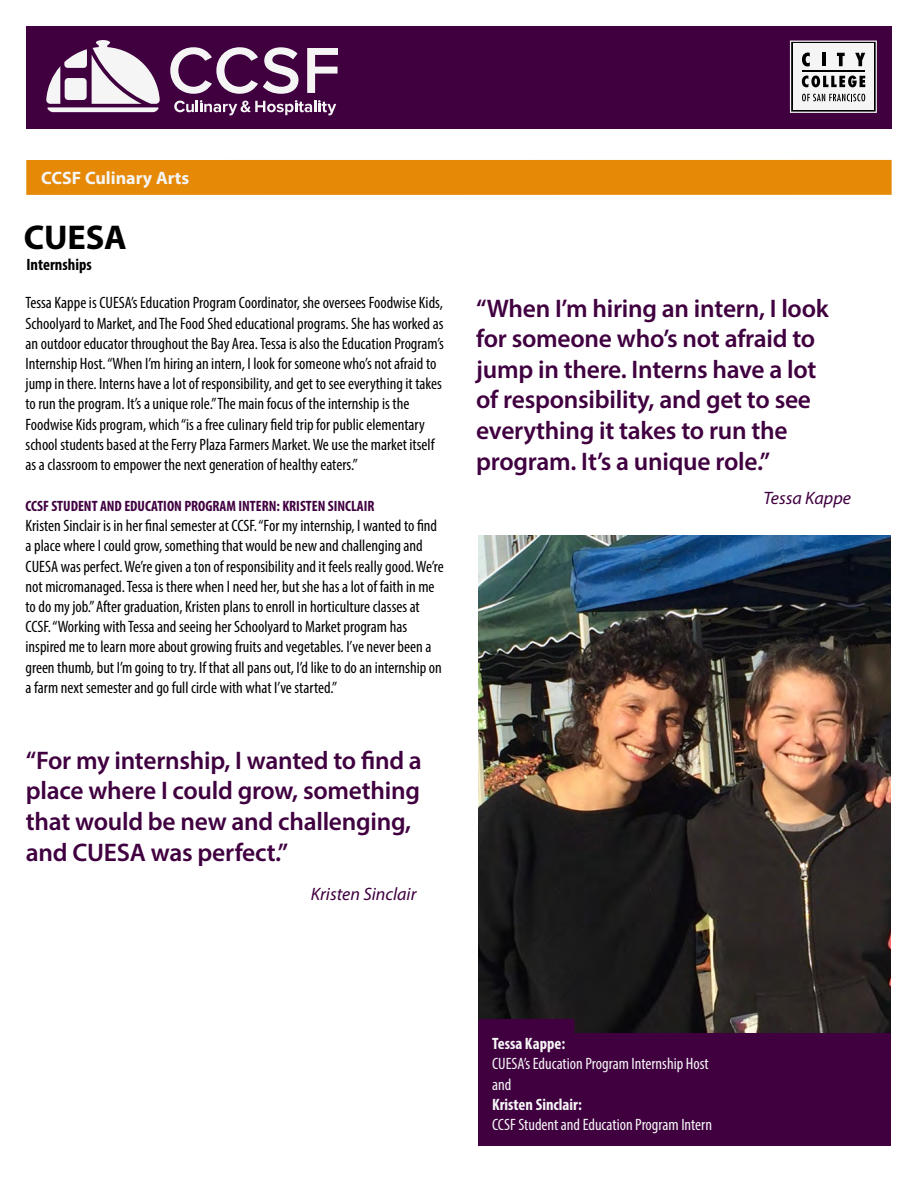
<style>
.page{position:relative;width:918px;height:1188px;background:#fff}
.page>*{position:absolute;margin:0;border:0;box-sizing:border-box;transform-origin:0 0}
.t1{font:700 34.5px "Myriad Pro";letter-spacing:-.005em;color:#000}
.t2{font:600 25.5px/30.6px "Myriad Pro";letter-spacing:-.01em;color:#400040}
.t3{font:italic 18px "Myriad Pro";color:#400040}
.t4{font:700 18px "Myriad Pro";color:#f5f5f5}
.t5{font:condensed 16.5px/20.2px "Myriad Pro";color:#000}
.t6{font:condensed 16.5px/20.2px "Myriad Pro";color:#f5f5f5}
.t7{font:700 condensed 16.5px "Myriad Pro";color:#000}
.t8{font:700 condensed 15px "Myriad Pro";color:#400040}
.s1{font-weight:700}
</style>
<div class="page">
<div style="left:26px;top:160px;width:866px;height:35px;background:#e68906"></div>
<div style="left:26px;top:26px;width:866px;height:102px;background:#400040"></div>
<svg style="left:790px;top:41px;width:87px;height:72px;background:#bfbfbf"></svg>
<hr style="left:802px;top:70px;width:63px;height:1px;background:#000">
<svg style="left:170px;top:47px;width:129px;height:47px"></svg>
<svg style="left:307px;top:48px;width:31px;height:45px"></svg>
<svg style="left:46px;top:40px;width:114px;height:72px"></svg>
<svg style="left:174px;top:100px;width:162px;height:15px"></svg>
<img style="left:478px;top:535px;width:412px;height:498px">
<div style="left:478px;top:1033px;width:412px;height:113px;background:#400040"></div>
<div style="left:478px;top:1019px;width:96px;height:49px;background:#400040;border-radius:3px"></div>
<p class="t4" style="left:41px;top:166px;width:150px">CCSF Culinary Arts</p>
<h1 class="t1" style="left:24px;top:215px;width:105px">CUESA</h1>
<h2 class="t7" style="left:26px;top:254px;width:67px">Internships</h2>
<p class="t5" style="left:26px;top:292px;width:420px">Tessa Kappe is CUESA’s Education Program Coordinator, she oversees Foodwise Kids, Schoolyard to Market, and The Food Shed educational programs. She has worked as an outdoor educator throughout the Bay Area. Tessa is also the Education Program’s Internship Host. “When I’m hiring an intern, I look for someone who’s not afraid to jump in there. Interns have a lot of responsibility, and get to see everything it takes to run the program. It’s a unique role.”The main focus of the internship is the Foodwise Kids program, which “is a free culinary ÿeld trip for public elementary school students based at the Ferry Plaza Farmers Market. We use the market itself as a classroom to empower the next generation of healthy eaters.”</p>
<h2 class="t8" style="left:26px;top:496px;width:351px">CCSF STUDENT AND EDUCATION PROGRAM INTERN: KRISTEN SINCLAIR</h2>
<p class="t5" style="left:26px;top:515px;width:420px">Kristen Sinclair is in her ÿnal semester at CCSF. “For my internship, I wanted to ÿnd a place where I could grow, something that would be new and challenging and CUESA was perfect. We’re given a ton of responsibility and it feels really good. We’re not micromanaged. Tessa is there when I need her, but she has a lot of faith in me to do my job.” After graduation, Kristen plans to enroll in horticulture classes at CCSF. “Working with Tessa and seeing her Schoolyard to Market program has inspired me to learn more about growing fruits and vegetables. I’ve never been a green thumb, but I’m going to try. If that all pans out, I’d like to do an internship on a farm next semester and go full circle with what I’ve started.”</p>
<p class="t2" style="left:26px;top:744px;width:398px">“For my internship, I wanted to ÿnd a place where I could grow, something that would be new and challenging, and CUESA was perfect.”</p>
<p class="t3" style="left:311px;top:883px;width:107px">Kristen Sinclair</p>
<p class="t2" style="left:476px;top:292px;width:354px">“When I’m hiring an intern, I look for someone who’s not afraid to jump in there. Interns have a lot of responsibility, and get to see everything it takes to run the program. It’s a unique role.”</p>
<p class="t3" style="left:764px;top:487px;width:89px">Tessa Kappe</p>
<p class="t6" style="left:492px;top:1033px;width:222px"><span class="s1">Tessa Kappe:<br></span>CUESA’s Education Program Internship Host and<br><span class="s1">Kristen Sinclair:<br></span>CCSF Student and Education Program Intern</p>
</div>
